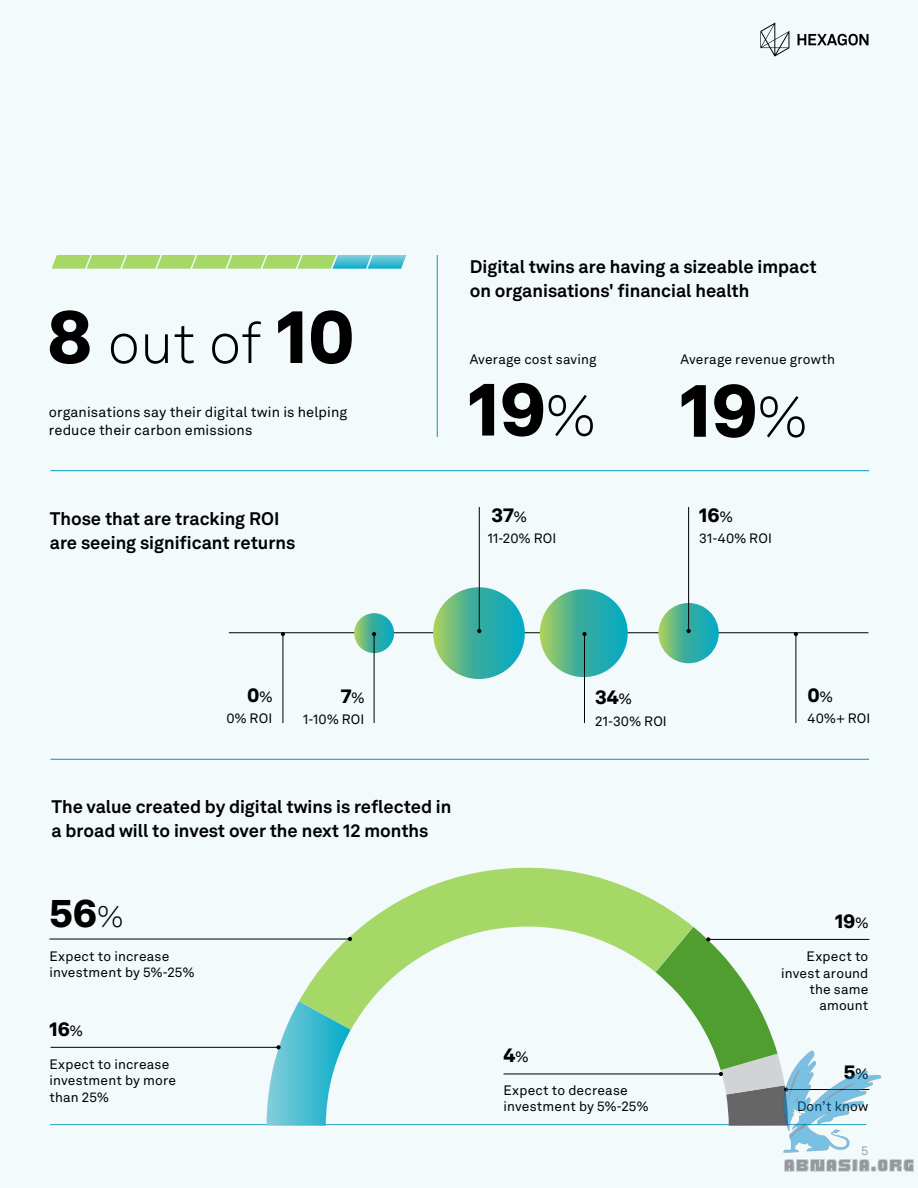
<style>
.page{position:relative;width:918px;height:1188px;background:#f3fafb}
.page>*{position:absolute;margin:0;border:0;box-sizing:border-box;transform-origin:0 0}
.t1{font:900 74.4px "Hexagon Akkurat";color:#000}
.t2{font:300 57.3px "Hexagon Akkurat";color:#000}
.t3{font:900 39px "Hexagon Akkurat";color:#000}
.t4{font:900 19.5px "Hexagon Akkurat";color:#000}
.t5{font:700 18px/24px "Hexagon Akkurat";color:#000}
.t6{font:14.25px/18px "Hexagon Akkurat";letter-spacing:.005em;color:#000}
.t7{font:13.5px/16.2px "Hexagon Akkurat";letter-spacing:.01em;color:#000}
.t8{font:300 12px "Hexagon Akkurat";color:#666}
.s1{font-weight:900;font-size:74.4px}
.s2{font-weight:300;font-size:57.3px}
.s3{font-weight:400;font-size:15px}
.s4{font-weight:300;font-size:30px}
</style>
<div class="page">
<svg style="left:798px;top:34px;width:70px;height:12px"></svg>
<svg style="left:760px;top:22px;width:29px;height:35px"></svg>
<hr style="left:50px;top:1124px;width:816px;height:1px;background:#0097ba">
<hr style="left:51px;top:470px;width:818px;height:1px;background:#0097ba">
<hr style="left:51px;top:759px;width:818px;height:1px;background:#0097ba">
<hr style="left:437px;top:255px;width:1px;height:182px;background:#0097ba">
<svg style="left:52px;top:255px;width:354px;height:14px"></svg>
<hr style="left:51px;top:1126px;width:816px;height:1px;background:#fff">
<svg style="left:299px;top:867px;width:394px;height:162px"></svg>
<hr style="left:229px;top:632px;width:639px;height:1px;background:#000">
<svg style="left:354px;top:613px;width:40px;height:40px"></svg>
<svg style="left:433px;top:587px;width:92px;height:92px"></svg>
<svg style="left:540px;top:589px;width:88px;height:88px"></svg>
<svg style="left:658px;top:603px;width:61px;height:60px"></svg>
<hr style="left:283px;top:634px;width:1px;height:89px;background:#000">
<svg style="left:281px;top:632px;width:4px;height:4px"></svg>
<hr style="left:796px;top:634px;width:1px;height:89px;background:#000">
<svg style="left:794px;top:632px;width:4px;height:4px"></svg>
<hr style="left:374px;top:634px;width:1px;height:89px;background:#000">
<svg style="left:372px;top:632px;width:4px;height:4px"></svg>
<hr style="left:584px;top:634px;width:1px;height:89px;background:#000">
<svg style="left:582px;top:632px;width:5px;height:4px"></svg>
<hr style="left:479px;top:507px;width:1px;height:124px;background:#000">
<svg style="left:477px;top:629px;width:4px;height:4px"></svg>
<hr style="left:688px;top:507px;width:1px;height:124px;background:#000">
<svg style="left:687px;top:629px;width:4px;height:4px"></svg>
<hr style="left:50px;top:939px;width:300px;height:1px;background:#000">
<svg style="left:348px;top:937px;width:4px;height:4px"></svg>
<hr style="left:51px;top:1047px;width:228px;height:1px;background:#000">
<svg style="left:266px;top:1001px;width:85px;height:125px"></svg>
<hr style="left:708px;top:939px;width:161px;height:1px;background:#000">
<hr style="left:503px;top:1074px;width:218px;height:1px;background:#000">
<svg style="left:656px;top:927px;width:132px;height:199px"></svg>
<img style="left:780px;top:1050px;width:134px;height:122px">
<h2 class="t2" style="left:47px;top:303px;width:310px"><span class="s1">8</span> out of <span class="s1">10</span></h2>
<p class="t6" style="left:49px;top:402px;width:300px">organisations say their digital twin is helping reduce their carbon emissions</p>
<h3 class="t5" style="left:50px;top:506px;width:247px">Those that are tracking ROI are seeing significant returns</h3>
<h3 class="t5" style="left:470px;top:254px;width:349px">Digital twins are having a sizeable impact on organisations' financial health</h3>
<p class="t7" style="left:470px;top:350px;width:128px">Average cost saving</p>
<p class="t7" style="left:681px;top:350px;width:156px">Average revenue growth</p>
<h1 class="t1" style="left:468px;top:350px;width:129px">19<span class="s2">%</span></h1>
<h1 class="t1" style="left:680px;top:351px;width:129px">19<span class="s2">%</span></h1>
<h3 class="t4" style="left:491px;top:499px;width:37px">37<span class="s3">%</span></h3>
<h3 class="t4" style="left:699px;top:500px;width:35px">16<span class="s3">%</span></h3>
<p class="t7" style="left:488px;top:529px;width:70px">11-20% ROI</p>
<p class="t7" style="left:699px;top:530px;width:74px">31-40% ROI</p>
<h3 class="t4" style="left:247px;top:679px;width:27px">0<span class="s3">%</span></h3>
<h3 class="t4" style="left:341px;top:680px;width:25px">7<span class="s3">%</span></h3>
<p class="t7" style="left:226px;top:709px;width:47px">0% ROI</p>
<p class="t7" style="left:303px;top:710px;width:63px">1-10% ROI</p>
<h3 class="t5" style="left:51px;top:794px;width:402px">The value created by digital twins is reflected in a broad will to invest over the next 12 months</h3>
<h3 class="t3" style="left:50px;top:883px;width:75px">56<span class="s4">%</span></h3>
<p class="t7" style="left:50px;top:947px;width:146px">Expect to increase investment by 5%-25%</p>
<h3 class="t4" style="left:50px;top:1014px;width:35px">16<span class="s3">%</span></h3>
<p class="t7" style="left:50px;top:1056px;width:128px">Expect to increase investment by more than 25%</p>
<h3 class="t4" style="left:595px;top:682px;width:38px">34<span class="s3">%</span></h3>
<p class="t7" style="left:595px;top:712px;width:73px">21-30% ROI</p>
<h3 class="t4" style="left:503px;top:1040px;width:27px">4<span class="s3">%</span></h3>
<p class="t7" style="left:503px;top:1081px;width:146px">Expect to decrease investment by 5%-25%</p>
<h3 class="t4" style="left:808px;top:679px;width:27px">0<span class="s3">%</span></h3>
<p class="t7" style="left:808px;top:710px;width:64px">40%+ ROI</p>
<h3 class="t4" style="left:835px;top:906px;width:35px">19<span class="s3">%</span></h3>
<p class="t7" style="left:781px;top:948px;width:89px;text-align:right">Expect to invest around the same amount</p>
<h3 class="t4" style="left:844px;top:1057px;width:26px">5<span class="s3">%</span></h3>
<p class="t7" style="left:797px;top:1098px;width:73px">Don’t know</p>
<p class="t8" style="left:861px;top:1142px;width:8px">5</p>
</div>
